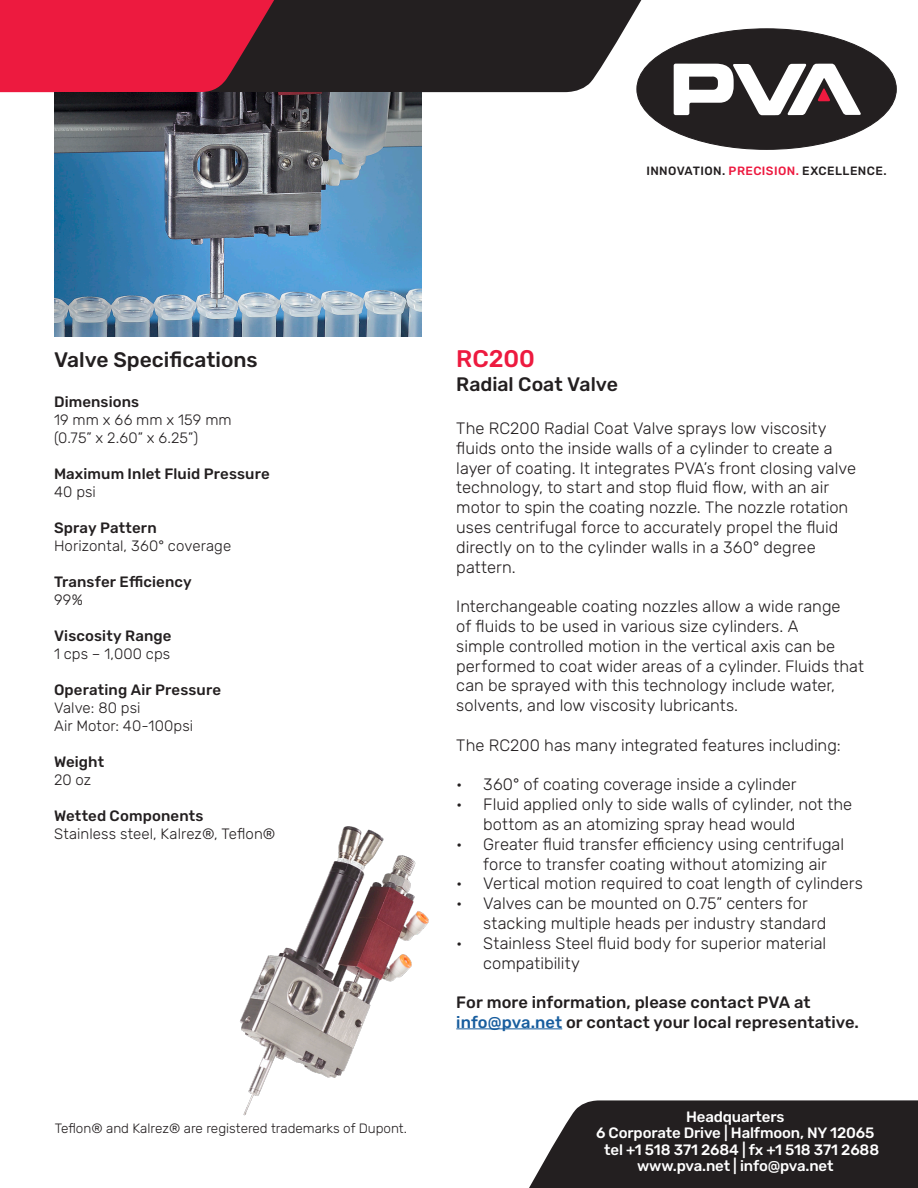
<style>
.page{position:relative;width:918px;height:1188px;background:#fff}
.page>*{position:absolute;margin:0;border:0;box-sizing:border-box;transform-origin:0 0}
.t1{font:500 24px "Rubik";color:#ed1a3f}
.t2{font:500 21px "Rubik";color:#231f20}
.t3{font:500 19.5px "Rubik";color:#231f20}
.t4{font:300 16.5px/19.8px "Rubik";color:#231f20}
.t5{font:500 16.5px "Rubik";letter-spacing:.005em;color:#231f20}
.t6{font:300 15px "Rubik";letter-spacing:.005em;color:#231f20}
.t7{font:500 15px "Rubik";letter-spacing:.01em;color:#231f20}
.t8{font:500 15px "Rubik";letter-spacing:-.01em;color:#fff}
.t9{font:300 13.5px "Rubik";color:#231f20}
.t10{font:12px "Arial";color:#fff}
.t11{font:500 12px "Rubik";letter-spacing:.035em;color:#231f20}
.s1{color:#ed193f}
.s2{color:#175d9e}
</style>
<div class="page">
<div style="left:637px;top:29px;width:259px;height:120px;background:#231f20;border-radius:50%"></div>
<svg style="left:674px;top:64px;width:187px;height:51px"></svg>
<hr style="left:456px;top:1028px;width:106px;height:1px;background:#175d9e">
<svg style="left:0;top:0;width:656px;height:93px;background:#7b2a39"></svg>
<svg style="left:529px;top:1100px;width:389px;height:88px;background:#322e2f"></svg>
<img style="left:54px;top:92px;width:367px;height:245px">
<img style="left:240px;top:826px;width:189px;height:290px">
<p class="t11" style="left:646px;top:164px;width:242px">INNOVATION. <span class="s1">PRECISION.</span> EXCELLENCE.</p>
<p class="t2" style="left:54px;top:348px;width:205px">Valve Specifications</p>
<p class="t7" style="left:54px;top:393px;width:87px">Dimensions</p>
<p class="t6" style="left:54px;top:411px;width:179px">19 mm x 66 mm x 159 mm</p>
<p class="t6" style="left:54px;top:429px;width:146px">(0.75” x 2.60” x 6.25”)</p>
<p class="t7" style="left:54px;top:465px;width:217px">Maximum Inlet Fluid Pressure</p>
<p class="t6" style="left:54px;top:483px;width:43px">40 psi</p>
<p class="t7" style="left:54px;top:519px;width:104px">Spray Pattern</p>
<p class="t6" style="left:54px;top:537px;width:179px">Horizontal, 360° coverage</p>
<p class="t7" style="left:54px;top:573px;width:139px">Transfer Efficiency</p>
<p class="t6" style="left:54px;top:591px;width:30px">99%</p>
<p class="t7" style="left:54px;top:627px;width:119px">Viscosity Range</p>
<p class="t6" style="left:54px;top:645px;width:118px">1 cps – 1,000 cps</p>
<p class="t7" style="left:54px;top:681px;width:169px">Operating Air Pressure</p>
<p class="t6" style="left:54px;top:699px;width:88px">Valve: 80 psi</p>
<p class="t6" style="left:54px;top:717px;width:141px">Air Motor: 40-100psi</p>
<p class="t7" style="left:54px;top:753px;width:52px">Weight</p>
<p class="t6" style="left:54px;top:771px;width:39px">20 oz</p>
<p class="t7" style="left:54px;top:807px;width:151px">Wetted Components</p>
<p class="t6" style="left:54px;top:825px;width:223px">Stainless steel, Kalrez®, Teflon®</p>
<p class="t9" style="left:55px;top:1121px;width:354px">Teflon® and Kalrez® are registered trademarks of Dupont.</p>
<p class="t1" style="left:456px;top:346px;width:80px">RC200</p>
<p class="t3" style="left:456px;top:373px;width:163px">Radial Coat Valve</p>
<p class="t4" style="left:456px;top:419px;width:401px">The RC200 Radial Coat Valve sprays low viscosity fluids onto the inside walls of a cylinder to create a layer of coating. It integrates PVA’s front closing valve technology, to start and stop fluid flow, with an air motor to spin the coating nozzle. The nozzle rotation uses centrifugal force to accurately propel the fluid directly on to the cylinder walls in a 360° degree pattern.</p>
<p class="t4" style="left:456px;top:597px;width:409px">Interchangeable coating nozzles allow a wide range<br>of fluids to be used in various size cylinders. A<br>simple controlled motion in the vertical axis can be performed to coat wider areas of a cylinder. Fluids that can be sprayed with this technology include water, solvents, and low viscosity lubricants.</p>
<p class="t4" style="left:456px;top:736px;width:386px">The RC200 has many integrated features including:</p>
<p class="t4" style="left:456px;top:775px;width:342px">• 360° of coating coverage inside a cylinder</p>
<p class="t4" style="left:483px;top:795px;width:370px;text-indent:-27px">• Fluid applied only to side walls of cylinder, not the bottom as an atomizing spray head would</p>
<p class="t4" style="left:456px;top:835px;width:389px;text-align:center">• Greater fluid transfer efficiency using centrifugal force to transfer coating without atomizing air</p>
<p class="t4" style="left:456px;top:874px;width:408px">• Vertical motion required to coat length of cylinders</p>
<p class="t4" style="left:483px;top:894px;width:345px;text-indent:-27px">• Valves can be mounted on 0.75” centers for stacking multiple heads per industry standard</p>
<p class="t4" style="left:483px;top:934px;width:344px;text-indent:-27px">• Stainless Steel fluid body for superior material compatibility</p>
<p class="t5" style="left:456px;top:993px;width:356px">For more information, please contact PVA at</p>
<p class="t5" style="left:456px;top:1013px;width:404px"><span class="s2">info@pva.net</span> or contact your local representative.</p>
<p class="t8" style="left:686px;top:1108px;width:100px">Headquarters</p>
<p class="t8" style="left:596px;top:1125px;width:280px">6 Corporate Drive | Halfmoon, NY 12065</p>
<p class="t8" style="left:604px;top:1141px;width:276px">tel +1 518 371 2684 | fx +1 518 371 2688</p>
<p class="t8" style="left:637px;top:1158px;width:198px">www.pva.net | info@pva.net</p>
<p class="t10" style="left:589px;top:1129px;width:216px">One Mustang Drive | Cohoes, NY 12047</p>
<p class="t10" style="left:579px;top:1142px;width:265px">tel 518 371 2684 | fx 518 371 2688 | www.pva.net</p>
</div>
